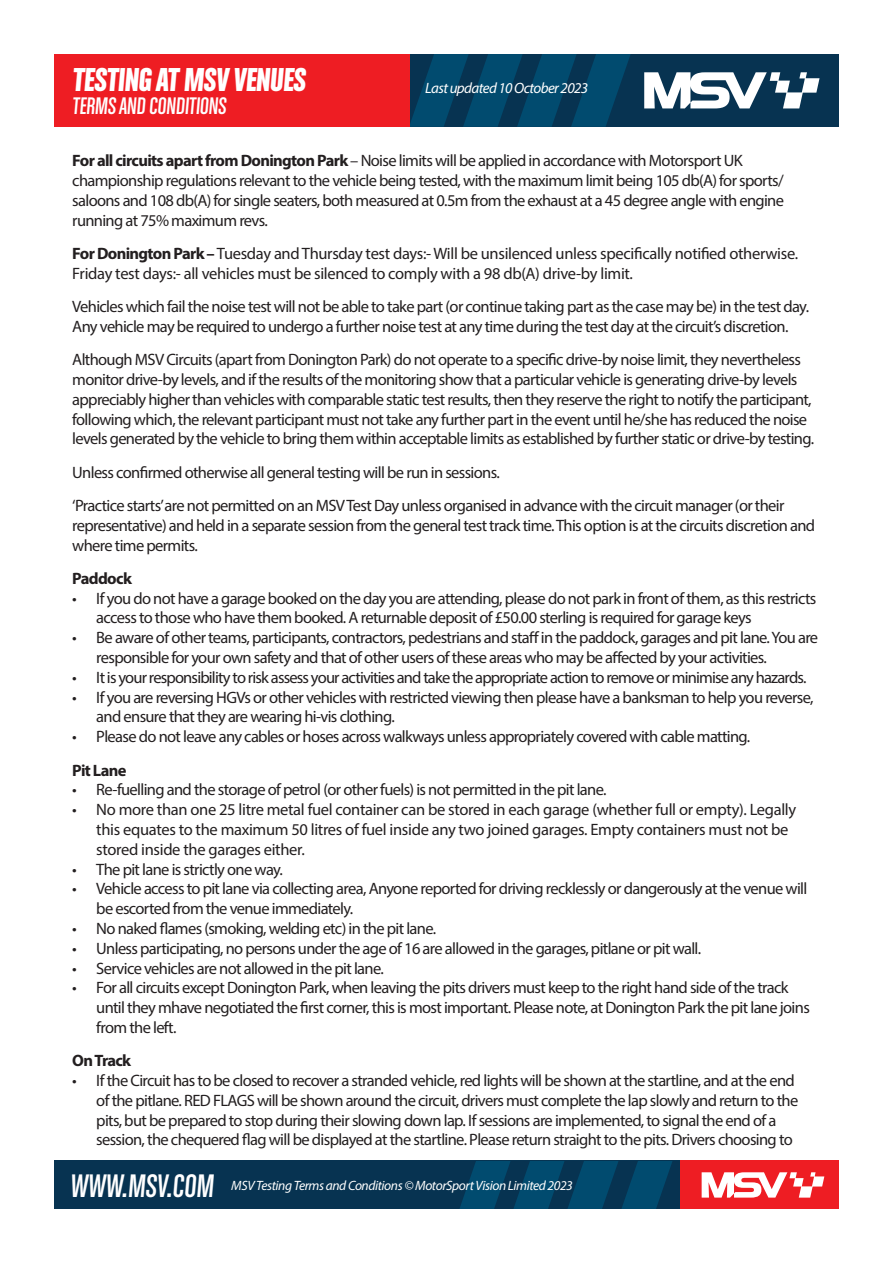
<style>
.page{position:relative;width:893px;height:1263px;background:#fff}
.page>*{position:absolute;margin:0;border:0;box-sizing:border-box;transform-origin:0 0}
.t1{font:35.25px "Chalet Comprime Hong Kong Eighty";color:#fff}
.t2{font:34.65px "Chalet Comprime Cologne Eighty";color:#fff}
.t3{font:25.5px "Chalet Comprime Cologne Eighty";color:#fff}
.t4{font:16.5px/19.8px "Myriad Pro";letter-spacing:-.04em;color:#231f20}
.t5{font:16.5px/19.8px "Myriad Pro";letter-spacing:-.02em;color:#231f20}
.t6{font:700 16.5px "Myriad Pro";letter-spacing:-.04em;color:#231f20}
.t7{font:italic 15px "Myriad Pro";letter-spacing:-.04em;color:#fff}
.t8{font:italic 13.5px "Myriad Pro";letter-spacing:-.03em;color:#fff}
.s1{font-weight:700}
</style>
<div class="page">
<div style="left:326px;top:54px;width:513px;height:73px;background:#073351"></div>
<svg style="left:409px;top:54px;width:222px;height:73px"></svg>
<div style="left:54px;top:54px;width:355px;height:73px;background:#ee1d23"></div>
<svg style="left:644px;top:72px;width:175px;height:36px"></svg>
<div style="left:54px;top:1161px;width:785px;height:48px;background:#073351"></div>
<svg style="left:459px;top:1161px;width:213px;height:48px"></svg>
<div style="left:680px;top:1161px;width:159px;height:48px;background:#ee1d23"></div>
<svg style="left:702px;top:1172px;width:122px;height:25px"></svg>
<h1 class="t1" style="left:72px;top:59px;width:238px">TESTING AT MSV VENUES</h1>
<h3 class="t3" style="left:72px;top:92px;width:158px">TERMS AND CONDITIONS</h3>
<p class="t7" style="left:425px;top:79px;width:165px">Last updated 10 October 2023</p>
<p class="t4" style="left:72px;top:150px;width:713px"><span class="s1">For all circuits apart from Donington Park</span> – Noise limits will be applied in accordance with Motorsport UK championship regulations relevant to the vehicle being tested, with the maximum limit being 105 db(A) for sports/ saloons and 108 db(A) for single seaters, both measured at 0.5m from the exhaust at a 45 degree angle with engine running at 75% maximum revs.</p>
<p class="t5" style="left:72px;top:243px;width:727px"><span class="s1">For Donington Park –</span> Tuesday and Thursday test days:- Will be unsilenced unless specifically notified otherwise.<br>Friday test days:- all vehicles must be silenced to comply with a 98 db(A) drive-by limit.</p>
<p class="t4" style="left:72px;top:296px;width:738px">Vehicles which fail the noise test will not be able to take part (or continue taking part as the case may be) in the test day.<br>Any vehicle may be required to undergo a further noise test at any time during the test day at the circuit’s discretion.</p>
<p class="t4" style="left:72px;top:349px;width:743px">Although MSV Circuits (apart from Donington Park) do not operate to a specific drive-by noise limit, they nevertheless monitor drive-by levels, and if the results of the monitoring show that a particular vehicle is generating drive-by levels appreciably higher than vehicles with comparable static test results, then they reserve the right to notify the participant, following which, the relevant participant must not take any further part in the event until he/she has reduced the noise levels generated by the vehicle to bring them within acceptable limits as established by further static or drive-by testing.</p>
<p class="t4" style="left:72px;top:455px;width:714px;line-height:33.3px">Unless confirmed otherwise all general testing will be run in sessions.<br>‘Practice starts’are not permitted on an MSV Test Day unless organised in advance with the circuit manager (or their</p>
<p class="t4" style="left:72px;top:515px;width:744px">representative) and held in a separate session from the general test track time. This option is at the circuits discretion and where time permits.</p>
<p class="t6" style="left:72px;top:567px;width:61px">Paddock</p>
<p class="t4" style="left:96px;top:588px;width:721px;text-indent:-24px">• If you do not have a garage booked on the day you are attending, please do not park in front of them, as this restricts access to those who have them booked. A returnable deposit of £50.00 sterling is required for garage keys</p>
<p class="t4" style="left:96px;top:627px;width:723px;text-indent:-24px">• Be aware of other teams, participants, contractors, pedestrians and staff in the paddock, garages and pit lane. You are responsible for your own safety and that of other users of these areas who may be affected by your activities.</p>
<p class="t4" style="left:72px;top:667px;width:736px">• It is your responsibility to risk assess your activities and take the appropriate action to remove or minimise any hazards.</p>
<p class="t4" style="left:96px;top:687px;width:719px;text-indent:-24px">• If you are reversing HGVs or other vehicles with restricted viewing then please have a banksman to help you reverse, and ensure that they are wearing hi-vis clothing.</p>
<p class="t4" style="left:72px;top:726px;width:679px">• Please do not leave any cables or hoses across walkways unless appropriately covered with cable matting.</p>
<p class="t6" style="left:72px;top:759px;width:56px">Pit Lane</p>
<p class="t4" style="left:72px;top:780px;width:536px">• Re-fuelling and the storage of petrol (or other fuels) is not permitted in the pit lane.</p>
<p class="t5" style="left:96px;top:799px;width:701px;text-indent:-24px">• No more than one 25 litre metal fuel container can be stored in each garage (whether full or empty). Legally this equates to the maximum 50 litres of fuel inside any two joined garages. Empty containers must not be stored inside the garages either.</p>
<p class="t4" style="left:72px;top:859px;width:212px">• The pit lane is strictly one way.</p>
<p class="t4" style="left:96px;top:879px;width:713px;text-indent:-24px">• Vehicle access to pit lane via collecting area, Anyone reported for driving recklessly or dangerously at the venue will be escorted from the venue immediately.</p>
<p class="t4" style="left:72px;top:918px;width:365px">• No naked flames (smoking, welding etc) in the pit lane.</p>
<p class="t4" style="left:72px;top:938px;width:630px">• Unless participating, no persons under the age of 16 are allowed in the garages, pitlane or pit wall.</p>
<p class="t4" style="left:72px;top:958px;width:313px">• Service vehicles are not allowed in the pit lane.</p>
<p class="t4" style="left:96px;top:978px;width:715px;text-indent:-24px">• For all circuits except Donington Park, when leaving the pits drivers must keep to the right hand side of the track until they mhave negotiated the first corner, this is most important. Please note, at Donington Park the pit lane joins from the left.</p>
<p class="t6" style="left:72px;top:1050px;width:60px">On Track</p>
<p class="t4" style="left:96px;top:1070px;width:703px;text-indent:-24px">• If the Circuit has to be closed to recover a stranded vehicle, red lights will be shown at the startline, and at the end of the pitlane. RED FLAGS will be shown around the circuit, drivers must complete the lap slowly and return to the pits, but be prepared to stop during their slowing down lap. If sessions are implemented, to signal the end of a session, the chequered flag will be displayed at the startline. Please return straight to the pits. Drivers choosing to</p>
<h2 class="t2" style="left:70px;top:1166px;width:148px">WWW.MSV.COM</h2>
<p class="t8" style="left:231px;top:1177px;width:343px">MSV Testing Terms and Conditions © MotorSport Vision Limited 2023</p>
</div>
